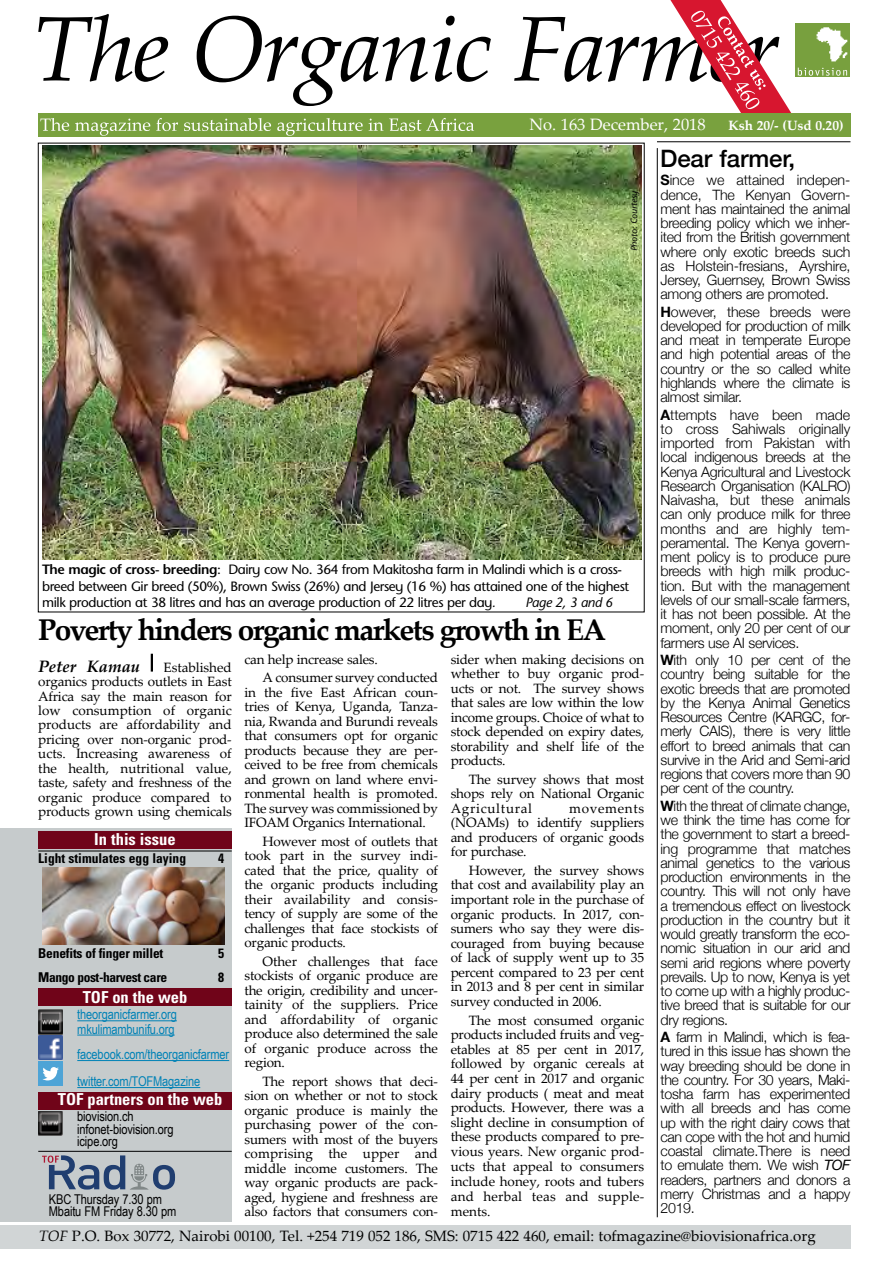
<style>
.page{position:relative;width:893px;height:1263px;background:#fff}
.page>*{position:absolute;margin:0;border:0;box-sizing:border-box;transform-origin:0 0}
.t1{font:700 30px "Palatino Linotype";letter-spacing:-.055em;color:#000}
.t2{font:500 24px "Helvetica Neue";letter-spacing:-.005em;color:#000}
.t3{font:700 condensed 16.5px "Univers LT Std";color:#fff}
.t4{font:16.5px "Palatino Linotype";color:#fff}
.t5{font:italic 700 16.5px "Palatino Linotype";color:#000}
.t6{font:15px "Palatino Linotype";color:#000}
.t7{font:300 14.25px/14.2px "Helvetica Neue";letter-spacing:-.03em;color:#000;text-align:justify}
.t8{font:13.5px/14.4px "Palatino Linotype";letter-spacing:-.015em;color:#000;text-align:justify}
.t9{font:500 13.5px/16.2px "Ruim Stone Sans";letter-spacing:-.03em;color:#000}
.t10{font:13.5px/14.2px "Arial Narrow";letter-spacing:-.01em;color:#0082b6}
.t11{font:13.5px/12.8px "Arial Narrow";letter-spacing:-.01em;color:#000}
.t12{font:700 condensed 13.5px "Univers LT Std";letter-spacing:-.015em;color:#000}
.t13{font:700 13.5px "Palatino Linotype";color:#fff}
.t14{font:italic 500 13.5px "Ruim Stone Sans";letter-spacing:-.03em;color:#000}
.t15{font:italic 500 9px "Ruim Stone Sans";color:#000}
.s1{font-weight:600}
.s2{font-style:italic}
.s3{font-weight:700}
.s4{font-weight:400;font-style:italic}
</style>
<div class="page">
<div style="left:0;top:828px;width:232px;height:394px;background:#c6cbcc"></div>
<div style="left:0;top:1225px;width:850px;height:23px;background:#d1d5d6"></div>
<svg style="left:38px;top:14px;width:632px;height:92px"></svg>
<hr style="left:38px;top:851px;width:194px;height:1px;background:#000">
<hr style="left:657px;top:141px;width:193px;height:1px;background:#000">
<hr style="left:657px;top:148px;width:1px;height:1069px;background:#000">
<hr style="left:38px;top:1151px;width:194px;height:1px;background:#000">
<div style="left:38px;top:989px;width:194px;height:17px;background:#700419"></div>
<div style="left:38px;top:1092px;width:194px;height:17px;background:#700419"></div>
<div style="left:38px;top:832px;width:194px;height:17px;background:#700419"></div>
<hr style="left:77px;top:1020px;width:100px;height:1px;background:#0082b6">
<hr style="left:77px;top:1034px;width:98px;height:1px;background:#0082b6">
<hr style="left:77px;top:1060px;width:152px;height:1px;background:#0082b6">
<hr style="left:77px;top:1087px;width:123px;height:1px;background:#0082b6">
<img style="left:38px;top:1009px;width:25px;height:51px">
<div style="left:38px;top:1061px;width:25px;height:25px;background:#4ea4d6"></div>
<svg style="left:42px;top:1067px;width:17px;height:13px"></svg>
<img style="left:38px;top:1111px;width:25px;height:24px">
<svg style="left:42px;top:1155px;width:133px;height:34px"></svg>
<img style="left:42px;top:867px;width:183px;height:78px">
<svg style="left:670px;top:0;width:122px;height:137px"></svg>
<div style="left:38px;top:113px;width:812px;height:23px;background:#79a13e"></div>
<svg style="left:40px;top:118px;width:434px;height:18px"></svg>
<svg style="left:151px;top:654px;width:2px;height:18px"></svg>
<div style="left:795px;top:23px;width:54px;height:54px;background:#78a03e"></div>
<svg style="left:798px;top:68px;width:49px;height:8px"></svg>
<img style="left:816px;top:27px;width:32px;height:35px">
<img style="left:42px;top:146px;width:599px;height:413px">
<p class="t4" style="left:529px;top:113px;width:178px">No. 163 December, 2018</p>
<p class="t13" style="left:728px;top:116px;width:117px">Ksh 20/- (Usd 0.20)</p>
<p class="t15" style="left:628px;top:251px;width:62px;rotate:-90deg">Photo: Courtesy</p>
<p class="t9" style="left:42px;top:561px;width:589px"><span class="s1">The magic of cross- breeding</span>: Dairy cow No. 364 from Makitosha farm in Malindi which is a cross&shy;breed between Gir breed (50%), Brown Swiss (26%) and Jersey (16 %) has attained one of the highest milk production at 38 litres and has an average production of 22 litres per day<span class="s2">.</span></p>
<p class="t14" style="left:525px;top:594px;width:89px">Page 2, 3 and 6</p>
<h1 class="t1" style="left:38px;top:608px;width:569px">Poverty hinders organic markets growth in EA</h1>
<p class="t8" style="left:38px;top:659px;width:195px;text-indent:125px">Established organics products outlets in East Africa say the main reason for low consumption of organic products are affordability and pricing over non-organic prod&shy;ucts. Increasing awareness of the health, nutritional value, taste, safety and freshness of the organic produce compared to products grown using chemicals</p>
<p class="t8" style="left:262px;top:649px;width:177px;line-height:18.8px;text-indent:-18px">can help increase sales.<br>A consumer survey conducted</p>
<p class="t5" style="left:38px;top:654px;width:103px">Peter Kamau</p>
<p class="t8" style="left:244px;top:684px;width:195px">in the five East African coun&shy;tries of Kenya, Uganda, Tanza&shy;nia, Rwanda and Burundi reveals that consumers opt for organic products because they are per&shy;ceived to be free from chemicals and grown on land where envi&shy;ronmental health is promoted.<br>The survey was commissioned by IFOAM Organics International.</p>
<p class="t8" style="left:244px;top:833px;width:195px;text-indent:18px">However most of outlets that took part in the survey indi&shy;cated that the price, quality of the organic products including their availability and consis&shy;tency of supply are some of the challenges that face stockists of organic products.</p>
<p class="t8" style="left:244px;top:953px;width:195px;text-indent:18px">Other challenges that face stockists of organic produce are the origin, credibility and uncer&shy;tainity of the suppliers. Price and affordability of organic produce also determined the sale of organic produce across the region.</p>
<p class="t8" style="left:244px;top:1073px;width:195px;text-indent:18px">The report shows that deci&shy;sion on whether or not to stock organic produce is mainly the purchasing power of the con&shy;sumers with most of the buyers comprising the upper and middle income customers. The way organic products are pack&shy;aged, hygiene and freshness are also factors that consumers con-</p>
<p class="t3" style="left:94px;top:828px;width:83px">In this issue</p>
<p class="t12" style="left:38px;top:850px;width:149px">Light stimulates egg laying</p>
<p class="t12" style="left:218px;top:850px;width:7px">4</p>
<p class="t12" style="left:38px;top:945px;width:127px">Benefits of finger millet</p>
<p class="t12" style="left:218px;top:945px;width:7px">5</p>
<p class="t12" style="left:38px;top:969px;width:130px">Mango post-harvest care</p>
<p class="t12" style="left:218px;top:969px;width:7px">8</p>
<p class="t10" style="left:77px;top:1007px;width:101px">theorganicfarmer.org mkulimambunifu.org</p>
<p class="t10" style="left:77px;top:1040px;width:153px;line-height:27px">facebook.com/theorganicfarmer twitter.com/TOFMagazine</p>
<p class="t11" style="left:77px;top:1109px;width:98px">biovision.ch infonet-biovision.org icipe.org</p>
<p class="t3" style="left:83px;top:987px;width:106px">TOF on the web</p>
<p class="t3" style="left:58px;top:1089px;width:166px">TOF partners on the web</p>
<p class="t11" style="left:49px;top:1192px;width:129px">KBC Thursday 7.30 pm<br>Mbaitu FM Friday 8.30 pm</p>
<p class="t8" style="left:451px;top:651px;width:195px">sider when making decisions on whether to buy organic prod&shy;ucts or not. The survey shows that sales are low within the low income groups. Choice of what to stock depended on expiry dates, storability and shelf life of the products.</p>
<p class="t8" style="left:451px;top:771px;width:195px;text-indent:18px">The survey shows that most shops rely on National Organic Agricultural</p>
<p class="t8" style="left:451px;top:800px;width:195px;text-indent:119px">movements (NOAMs) to identify suppliers and producers of organic goods for purchase.</p>
<p class="t8" style="left:451px;top:862px;width:195px;text-indent:18px">However, the survey shows that cost and availability play an important role in the purchase of organic products. In 2017, con&shy;sumers who say they were dis&shy;couraged from buying because of lack of supply went up to 35 percent compared to 23 per cent in 2013 and 8 per cent in similar survey conducted in 2006.</p>
<p class="t8" style="left:451px;top:1012px;width:195px;text-indent:18px">The most consumed organic products included fruits and veg&shy;etables at 85 per cent in 2017, followed by organic cereals at 44 per cent in 2017 and organic dairy products ( meat and meat products. However, there was a slight decline in consumption of these products compared to pre&shy;vious years. New organic prod&shy;ucts that appeal to consumers include honey, roots and tubers and herbal teas and supple&shy;ments.</p>
<h2 class="t2" style="left:660px;top:139px;width:136px">Dear farmer,</h2>
<p class="t7" style="left:661px;top:172px;width:191px"><span class="s3">S</span>ince we attained indepen&shy;dence, The Kenyan Govern&shy;ment has maintained the animal breeding policy which we inher&shy;ited from the British government where only exotic breeds such as Holstein-fresians, Ayrshire, Jersey, Guernsey, Brown Swiss among others are promoted.</p>
<p class="t7" style="left:661px;top:303px;width:191px"><span class="s3">H</span>owever, these breeds were developed for production of milk and meat in temperate Europe and high potential areas of the country or the so called white highlands where the climate is almost similar.</p>
<p class="t7" style="left:661px;top:406px;width:191px"><span class="s3">A</span>ttempts have been made to cross Sahiwals originally imported from Pakistan with local indigenous breeds at the Kenya Agricultural and Livestock Research Organisation (KALRO)<br>Naivasha, but these animals can only produce milk for three months and are highly tem&shy;peramental. The Kenya govern&shy;ment policy is to produce pure breeds with high milk produc&shy;tion. But with the management levels of our small-scale farmers, it has not been possible. At the moment, only 20 per cent of our farmers use AI services.</p>
<p class="t7" style="left:661px;top:652px;width:191px"><span class="s3">W</span>ith only 10 per cent of the country being suitable for the exotic breeds that are promoted by the Kenya Animal Genetics Resources Centre (KARGC, for&shy;merly CAIS), there is very little effort to breed animals that can survive in the Arid and Semi-arid regions that covers more than 90 per cent of the country.</p>
<p class="t7" style="left:661px;top:798px;width:191px"><span class="s3">W</span>ith the threat of climate change, we think the time has come for the government to start a breed&shy;ing programme that matches animal genetics to the various production environments in the country. This will not only have a tremendous effect on livestock production in the country but it would greatly transform the eco&shy;nomic situation in our arid and semi arid regions where poverty prevails. Up to now, Kenya is yet to come up with a highly produc&shy;tive breed that is suitable for our dry regions.</p>
<p class="t7" style="left:661px;top:1029px;width:191px"><span class="s3">A</span> farm in Malindi, which is fea&shy;tured in this issue has shown the way breeding should be done in the country. For 30 years, Maki&shy;tosha farm has experimented with all breeds and has come up with the right dairy cows that can cope with the hot and humid coastal climate.There is need to emulate them. We wish <span class="s4">TOF </span>readers, partners and donors a merry Christmas and a happy 2019.</p>
<p class="t6" style="left:39px;top:1226px;width:778px"><span class="s2">TOF</span> P.O. Box 30772, Nairobi 00100, Tel. +254 719 052 186, SMS: 0715 422 460, email: tofmagazine@biovisionafrica.org</p>
</div>
